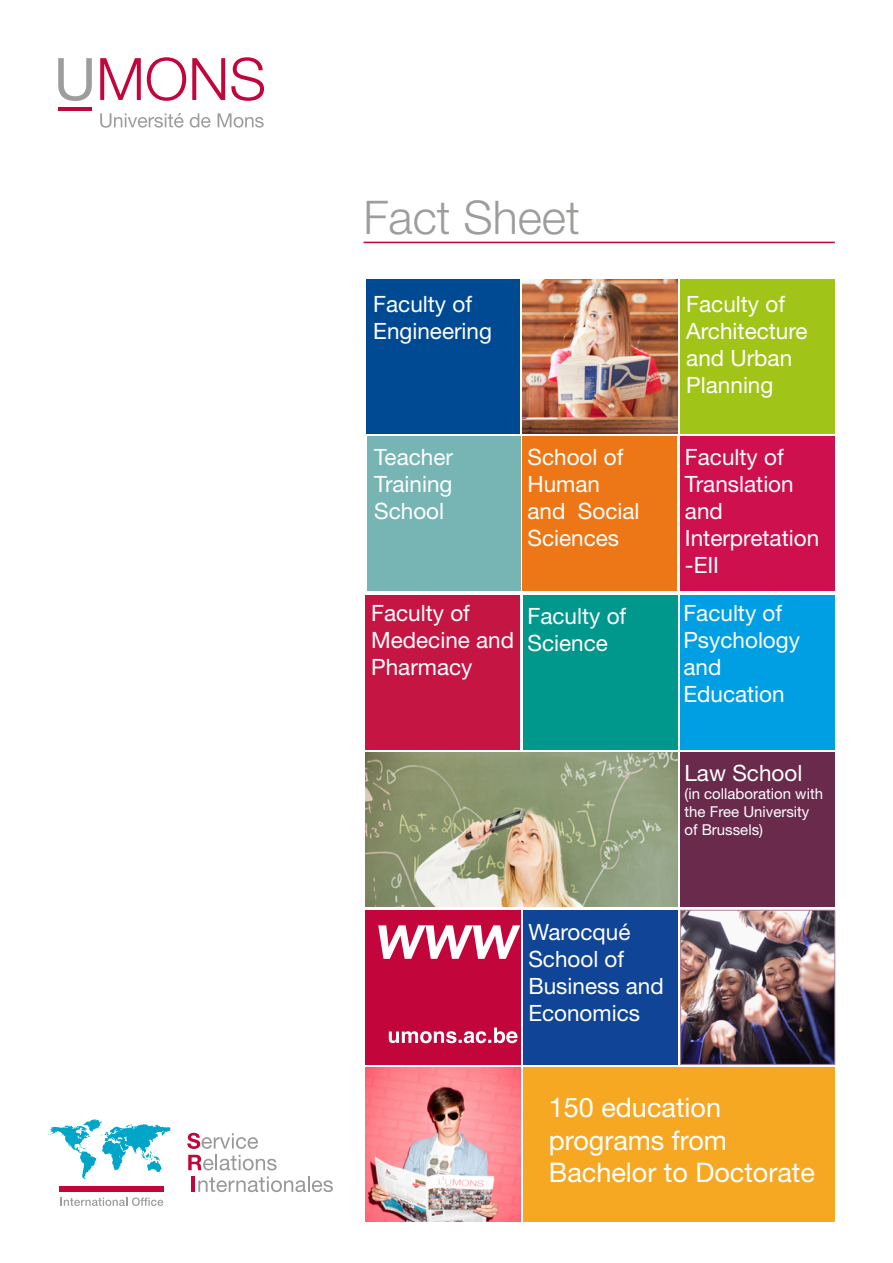
<style>
.page{position:relative;width:893px;height:1263px;background:#fff}
.page>*{position:absolute;margin:0;border:0;box-sizing:border-box;transform-origin:0 0}
.t1{font:300 46.5px "Helvetica Neue LT";color:#9d9d9c}
.t2{font:27px/32.4px "Helvetica Neue LT";color:#fff}
.t3{font:22.5px/27px "Helvetica Neue LT";color:#fff}
.t4{font:15px/18px "Helvetica Neue LT";color:#fff}
</style>
<div class="page">
<img style="left:523px;top:280px;width:154px;height:154px">
<img style="left:366px;top:753px;width:312px;height:154px">
<img style="left:683px;top:912px;width:150px;height:150px">
<div style="left:681px;top:910px;width:154px;height:154px;border:1px solid #aa8798"></div>
<div style="left:680px;top:753px;width:155px;height:154px;background:#692a4c"></div>
<div style="left:366px;top:595px;width:154px;height:154px;background:#c51543"></div>
<div style="left:681px;top:595px;width:154px;height:154px;background:#009fe3"></div>
<div style="left:680px;top:280px;width:154px;height:154px;background:#a0c518"></div>
<div style="left:366px;top:280px;width:153px;height:154px;background:#004a93"></div>
<div style="left:365px;top:910px;width:155px;height:154px;background:#c2063b"></div>
<svg style="left:378px;top:925px;width:142px;height:34px"></svg>
<svg style="left:389px;top:1027px;width:128px;height:16px"></svg>
<div style="left:523px;top:595px;width:155px;height:154px;background:#00978c"></div>
<div style="left:523px;top:437px;width:154px;height:154px;background:#ed7716"></div>
<div style="left:523px;top:910px;width:155px;height:154px;background:#0f4496"></div>
<div style="left:680px;top:437px;width:154px;height:154px;background:#cf104e"></div>
<hr style="left:364px;top:242px;width:471px;height:1px;background:#c2063b">
<div style="left:523px;top:1067px;width:312px;height:154px;background:#f7a823"></div>
<img style="left:365px;top:1067px;width:155px;height:154px">
<svg style="left:61px;top:1197px;width:102px;height:9px"></svg>
<svg style="left:48px;top:1119px;width:122px;height:60px"></svg>
<div style="left:60px;top:1186px;width:104px;height:6px;background:#c2063b"></div>
<svg style="left:187px;top:1133px;width:71px;height:16px"></svg>
<svg style="left:188px;top:1155px;width:89px;height:15px"></svg>
<hr style="left:191px;top:1176px;width:4px;height:16px;background:#c2063b">
<svg style="left:198px;top:1176px;width:135px;height:16px"></svg>
<svg style="left:58px;top:58px;width:34px;height:43px"></svg>
<svg style="left:100px;top:58px;width:41px;height:42px"></svg>
<svg style="left:147px;top:57px;width:39px;height:44px"></svg>
<svg style="left:192px;top:58px;width:33px;height:42px"></svg>
<svg style="left:231px;top:57px;width:33px;height:44px"></svg>
<hr style="left:58px;top:107px;width:34px;height:4px;background:#c2063b">
<svg style="left:100px;top:113px;width:84px;height:15px"></svg>
<svg style="left:190px;top:113px;width:21px;height:15px"></svg>
<svg style="left:218px;top:113px;width:46px;height:15px"></svg>
<div style="left:367px;top:437px;width:153px;height:154px;background:#77b5b4"></div>
<h1 class="t1" style="left:364px;top:189px;width:218px">Fact Sheet</h1>
<p class="t3" style="left:373px;top:290px;width:120px">Faculty of<br>Engineering</p>
<p class="t3" style="left:686px;top:290px;width:123px">Faculty of<br>Architecture and Urban<br>Planning</p>
<p class="t3" style="left:527px;top:443px;width:114px">School of<br>Human and Social<br>Sciences</p>
<p class="t3" style="left:685px;top:443px;width:136px">Faculty of<br>Translation and<br>Interpretation -EII</p>
<p class="t3" style="left:683px;top:599px;width:118px">Faculty of<br>Psychology and<br>Education</p>
<p class="t3" style="left:374px;top:443px;width:80px;text-align:justify">Teacher Training School</p>
<p class="t3" style="left:371px;top:599px;width:144px">Faculty of<br>Medecine and<br>Pharmacy</p>
<p class="t3" style="left:527px;top:602px;width:100px">Faculty of<br>Science</p>
<p class="t3" style="left:684px;top:759px;width:119px">Law School</p>
<p class="t4" style="left:684px;top:784px;width:140px">(in collaboration with the Free University of Brussels)</p>
<p class="t3" style="left:528px;top:918px;width:137px">Warocqué<br>School of<br>Business and<br>Economics</p>
<p class="t2" style="left:549px;top:1091px;width:268px">150 education programs from<br>Bachelor to Doctorate</p>
</div>
